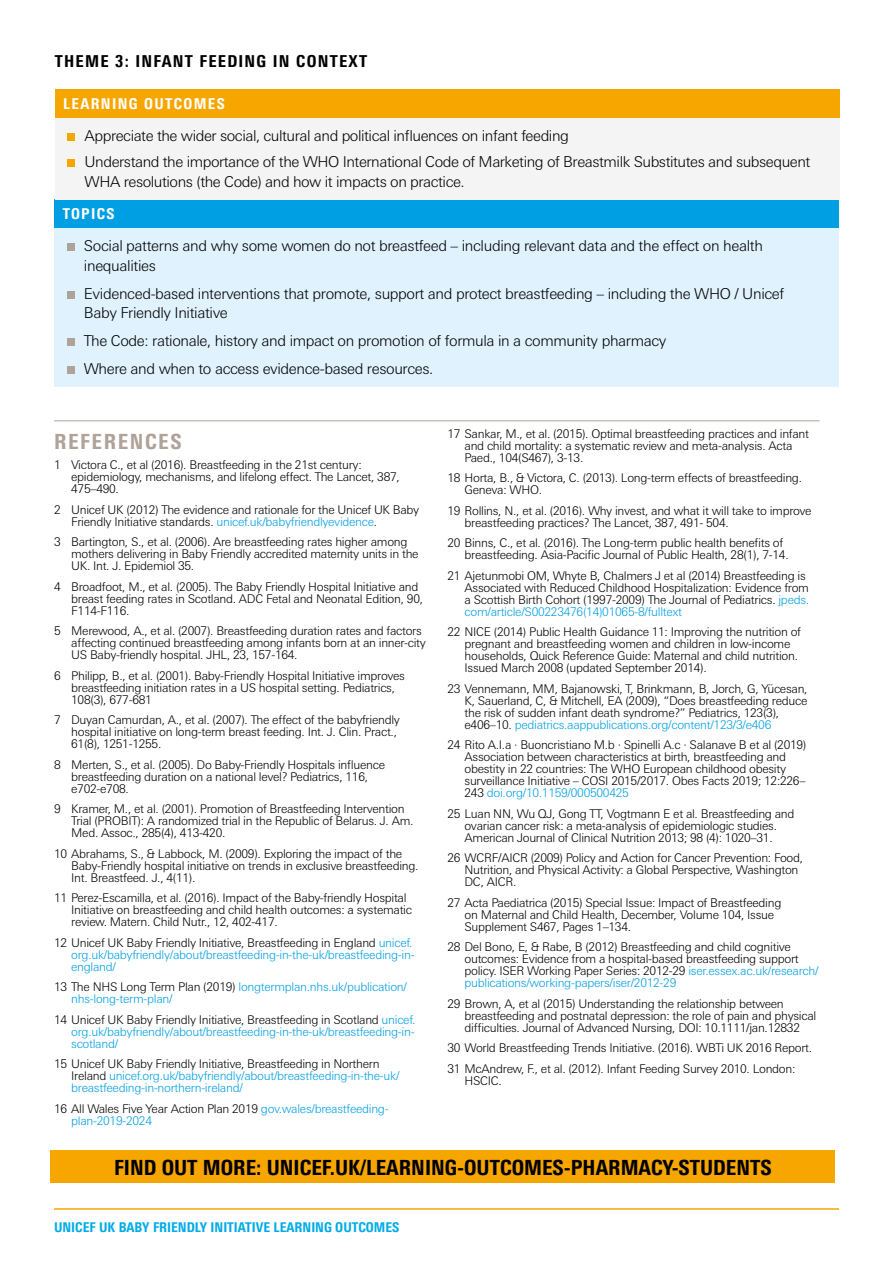
<style>
.page{position:relative;width:893px;height:1263px;background:#fff}
.page>*{position:absolute;margin:0;border:0;box-sizing:border-box;transform-origin:0 0}
.t1{font:800 condensed 21px "Univers Next Pro";color:#000}
.t2{font:800 condensed 21px "Univers Next Pro";letter-spacing:.075em;color:#afa299}
.t3{font:800 condensed 16.5px "Univers Next Pro";letter-spacing:.075em;color:#000}
.t4{font:300 15px/19.5px "Univers Next Pro";letter-spacing:-.025em;color:#000}
.t5{font:800 condensed 15px "Univers Next Pro";letter-spacing:.09em;color:#fff}
.t6{font:800 condensed 13.5px "Univers Next Pro";color:#00ace9}
.t7{font:300 12px/12px "Univers Next Pro";letter-spacing:-.025em;color:#000}
.t8{font:300 12px/12px "Univers Next Pro";letter-spacing:-.025em;color:#009fe3}
.s1{color:#009fe3}
.s2{color:#000}
</style>
<div class="page">
<hr style="left:54px;top:1208px;width:785px;height:2px;background:#f7a600">
<div style="left:50px;top:1150px;width:785px;height:33px;background:#f7a600"></div>
<div style="left:54px;top:227px;width:785px;height:160px;background:#dff2fd"></div>
<div style="left:67px;top:244px;width:8px;height:7px;background:#afa299"></div>
<div style="left:67px;top:291px;width:8px;height:8px;background:#afa299"></div>
<div style="left:67px;top:339px;width:8px;height:7px;background:#afa299"></div>
<div style="left:67px;top:367px;width:8px;height:7px;background:#afa299"></div>
<div style="left:54px;top:199px;width:785px;height:28px;background:#009fe3"></div>
<div style="left:55px;top:117px;width:785px;height:82px;background:#f4f4f4"></div>
<div style="left:68px;top:134px;width:7px;height:7px;background:#f7a600"></div>
<div style="left:68px;top:160px;width:7px;height:7px;background:#f7a600"></div>
<div style="left:55px;top:89px;width:785px;height:28px;background:#f7a600"></div>
<hr style="left:54px;top:421px;width:766px;height:1px;background:#afa299">
<h2 class="t3" style="left:55px;top:51px;width:314px">THEME 3: INFANT FEEDING IN CONTEXT</h2>
<p class="t5" style="left:63px;top:94px;width:163px">LEARNING OUTCOMES</p>
<p class="t4" style="left:85px;top:123px;width:727px;line-height:26px">Appreciate the wider social, cultural and political influences on infant feeding<br>Understand the importance of the WHO International Code of Marketing of Breastmilk Substitutes and subsequent</p>
<p class="t4" style="left:85px;top:172px;width:382px">WHA resolutions (the Code) and how it impacts on practice.</p>
<p class="t5" style="left:63px;top:204px;width:53px">TOPICS</p>
<p class="t4" style="left:84px;top:236px;width:680px">Social patterns and why some women do not breastfeed – including relevant data and the effect on health inequalities</p>
<p class="t4" style="left:84px;top:284px;width:702px">Evidenced-based interventions that promote, support and protect breastfeeding – including the WHO / Unicef<br>Baby Friendly Initiative</p>
<p class="t4" style="left:84px;top:327px;width:584px;line-height:28px">The Code: rationale, history and impact on promotion of formula in a community pharmacy<br>Where and when to access evidence-based resources.</p>
<h1 class="t2" style="left:54px;top:429px;width:129px">REFERENCES</h1>
<p class="t7" style="left:71px;top:459px;width:330px;text-indent:-17px">1 Victora C., et al (2016). Breastfeeding in the 21st century: epidemiology, mechanisms, and lifelong effect. The Lancet, 387,<br>475–490.</p>
<p class="t7" style="left:71px;top:503px;width:350px;text-indent:-17px">2 Unicef UK (2012) The evidence and rationale for the Unicef UK Baby<br>Friendly Initiative standards. <span class="s1">unicef.uk/babyfriendlyevidence</span>.</p>
<p class="t7" style="left:71px;top:536px;width:349px;text-indent:-17px">3 Bartington, S., et al. (2006). Are breastfeeding rates higher among mothers delivering in Baby Friendly accredited maternity units in the<br>UK. Int. J. Epidemiol 35.</p>
<p class="t7" style="left:71px;top:580px;width:353px;text-indent:-17px">4 Broadfoot, M., et al. (2005). The Baby Friendly Hospital Initiative and breast feeding rates in Scotland. ADC Fetal and Neonatal Edition, 90,<br>F114-F116.</p>
<p class="t7" style="left:71px;top:625px;width:356px;text-indent:-17px">5 Merewood, A., et al. (2007). Breastfeeding duration rates and factors affecting continued breastfeeding among infants born at an inner-city<br>US Baby-friendly hospital. JHL, 23, 157-164.</p>
<p class="t7" style="left:71px;top:669px;width:335px;text-indent:-17px">6 Philipp, B., et al. (2001). Baby-Friendly Hospital Initiative improves breastfeeding initiation rates in a US hospital setting. Pediatrics,<br>108(3), 677-681</p>
<p class="t7" style="left:71px;top:714px;width:330px;text-indent:-17px">7 Duyan Camurdan, A., et al. (2007). The effect of the babyfriendly hospital initiative on long-term breast feeding. Int. J. Clin. Pract.,<br>61(8), 1251-1255.</p>
<p class="t7" style="left:71px;top:758px;width:315px;text-indent:-17px">8 Merten, S., et al. (2005). Do Baby-Friendly Hospitals influence breastfeeding duration on a national level? Pediatrics, 116, e702-e708.</p>
<p class="t7" style="left:71px;top:803px;width:344px;text-indent:-17px">9 Kramer, M., et al. (2001). Promotion of Breastfeeding Intervention<br>Trial (PROBIT): A randomized trial in the Republic of Belarus. J. Am.<br>Med. Assoc., 285(4), 413-420.</p>
<p class="t7" style="left:71px;top:847px;width:349px;text-indent:-17px">10 Abrahams, S., &amp; Labbock, M. (2009). Exploring the impact of the<br>Baby-Friendly hospital initiative on trends in exclusive breastfeeding.<br>Int. Breastfeed. J., 4(11).</p>
<p class="t7" style="left:71px;top:892px;width:342px;text-indent:-17px">11 Perez-Escamilla, et al. (2016). Impact of the Baby-friendly Hospital<br>Initiative on breastfeeding and child health outcomes: a systematic review. Matern. Child Nutr., 12, 402-417.</p>
<p class="t8" style="left:71px;top:936px;width:345px;text-indent:-17px"><span class="s2">12 Unicef UK Baby Friendly Initiative, Breastfeeding in England</span> unicef. org.uk/babyfriendly/about/breastfeeding-in-the-uk/breastfeeding-in&shy;england/</p>
<p class="t8" style="left:71px;top:981px;width:337px;text-indent:-17px"><span class="s2">13 The NHS Long Term Plan (2019)</span> longtermplan.nhs.uk/publication/ nhs-long-term-plan/</p>
<p class="t8" style="left:71px;top:1013px;width:346px;text-align:justify;text-indent:-17px"><span class="s2">14 Unicef UK Baby Friendly Initiative, Breastfeeding in Scotland</span> unicef. org.uk/babyfriendly/about/breastfeeding-in-the-uk/breastfeeding-in&shy;scotland/</p>
<p class="t8" style="left:71px;top:1058px;width:330px;text-indent:-17px"><span class="s2">15 Unicef UK Baby Friendly Initiative, Breastfeeding in Northern<br>Ireland</span> unicef.org.uk/babyfriendly/about/breastfeeding-in-the-uk/ breastfeeding-in-northern-ireland/</p>
<p class="t8" style="left:71px;top:1102px;width:319px;text-indent:-17px"><span class="s2">16 All Wales Five Year Action Plan 2019</span> gov.wales/breastfeeding&shy;plan-2019-2024</p>
<p class="t7" style="left:465px;top:427px;width:346px;text-indent:-17px">17 Sankar, M., et al. (2015). Optimal breastfeeding practices and infant and child mortality: a systematic review and meta-analysis. Acta<br>Paed., 104(S467), 3-13.</p>
<p class="t7" style="left:465px;top:472px;width:339px;text-indent:-17px">18 Horta, B., &amp; Victora, C. (2013). Long-term effects of breastfeeding.<br>Geneva: WHO.</p>
<p class="t7" style="left:465px;top:504px;width:349px;text-indent:-17px">19 Rollins, N., et al. (2016). Why invest, and what it will take to improve breastfeeding practices? The Lancet, 387, 491- 504.</p>
<p class="t7" style="left:465px;top:537px;width:326px;text-indent:-17px">20 Binns, C., et al. (2016). The Long-term public health benefits of breastfeeding. Asia-Pacific Journal of Public Health, 28(1), 7-14.</p>
<p class="t7" style="left:465px;top:569px;width:346px;text-indent:-17px">21 Ajetunmobi OM, Whyte B, Chalmers J et al (2014) Breastfeeding is Associated with Reduced Childhood Hospitalization: Evidence from a Scottish Birth Cohort (1997-2009) The Journal of Pediatrics. <span class="s1">jpeds. com/article/S00223476(14)01065-8/fulltext</span></p>
<p class="t7" style="left:465px;top:626px;width:338px;text-indent:-17px">22 NICE (2014) Public Health Guidance 11: Improving the nutrition of pregnant and breastfeeding women and children in low-income households, Quick Reference Guide: Maternal and child nutrition.<br>Issued March 2008 (updated September 2014).</p>
<p class="t7" style="left:465px;top:682px;width:345px;text-indent:-17px">23 Vennemann, MM, Bajanowski, T, Brinkmann, B, Jorch, G, Yücesan, K, Sauerland, C, &amp; Mitchell, EA (2009), “Does breastfeeding reduce the risk of sudden infant death syndrome?” Pediatrics, 123(3), e406–10. <span class="s1">pediatrics.aappublications.org/content/123/3/e406</span></p>
<p class="t7" style="left:465px;top:739px;width:343px;text-indent:-17px">24 Rito A.I.a · Buoncristiano M.b · Spinelli A.c · Salanave B et al (2019)<br>Association between characteristics at birth, breastfeeding and obestity in 22 countries: The WHO European childhood obesity surveillance Initiative – COSI 2015/2017. Obes Facts 2019; 12:226– 243 <span class="s1">doi.org/10.1159/000500425</span></p>
<p class="t7" style="left:448px;top:807px;width:348px;text-align:center">25 Luan NN, Wu QJ, Gong TT, Vogtmann E et al. Breastfeeding and ovarian cancer risk: a meta-analysis of epidemiologic studies.<br>American Journal of Clinical Nutrition 2013; 98 (4): 1020–31.</p>
<p class="t7" style="left:465px;top:852px;width:340px;text-indent:-17px">26 WCRF/AICR (2009) Policy and Action for Cancer Prevention: Food,<br>Nutrition, and Physical Activity: a Global Perspective, Washington<br>DC, AICR.</p>
<p class="t7" style="left:465px;top:896px;width:318px;text-indent:-17px">27 Acta Paediatrica (2015) Special Issue: Impact of Breastfeeding on Maternal and Child Health, December, Volume 104, Issue<br>Supplement S467, Pages 1–134.</p>
<p class="t7" style="left:465px;top:941px;width:356px;text-indent:-17px">28 Del Bono, E, &amp; Rabe, B (2012) Breastfeeding and child cognitive outcomes: Evidence from a hospital-based breastfeeding support policy. ISER Working Paper Series: 2012-29 <span class="s1">iser.essex.ac.uk/research/ publications/working-papers/iser/2012-29</span></p>
<p class="t7" style="left:465px;top:997px;width:353px;text-indent:-17px">29 Brown, A, et al (2015) Understanding the relationship between breastfeeding and postnatal depression: the role of pain and physical difficulties. Journal of Advanced Nursing, DOI: 10.1111/jan.12832</p>
<p class="t7" style="left:448px;top:1037px;width:366px;line-height:20.5px">30 World Breastfeeding Trends Initiative. (2016). WBTi UK 2016 Report.<br>31 McAndrew, F., et al. (2012). Infant Feeding Survey 2010. London:</p>
<p class="t7" style="left:465px;top:1074px;width:39px">HSCIC.</p>
<h1 class="t1" style="left:114px;top:1154px;width:659px">FIND OUT MORE: UNICEF.UK/LEARNING-OUTCOMES-PHARMACY-STUDENTS</h1>
<p class="t6" style="left:54px;top:1219px;width:347px">UNICEF UK BABY FRIENDLY INITIATIVE LEARNING OUTCOMES</p>
</div>
